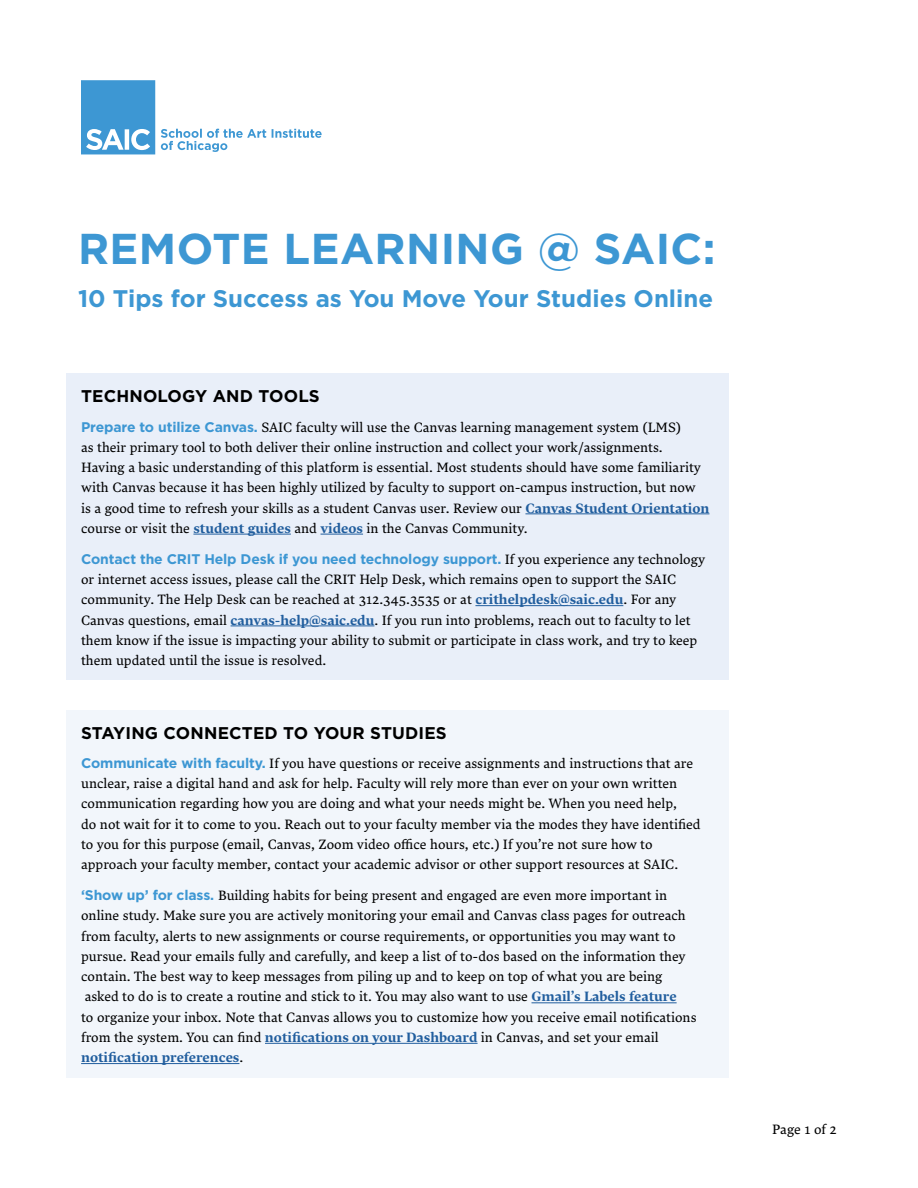
<style>
.page{position:relative;width:918px;height:1188px;background:#fff}
.page>*{position:absolute;margin:0;border:0;box-sizing:border-box;transform-origin:0 0}
.t1{font:700 43.2px "Gotham";letter-spacing:.01em;color:#3d97d3}
.t2{font:700 24px "Gotham";color:#3d97d3}
.t3{font:700 16.95px "Gotham";letter-spacing:.01em;color:#000}
.t4{font:700 13.95px "Gotham";letter-spacing:-.01em;color:#3d97d3}
.t5{font:13.5px/20.2px "Lava Std";color:#000}
.t6{font:13.5px "Lava Std Bld";color:#215e9e}
.s1{font-family:"Gotham";font-weight:700;font-size:13.95px;color:#3d97d3}
.s2{font-family:"Lava Std Bld";color:#215e9e}
.s3{font-family:"Lava Std";font-weight:400;font-size:13.5px;color:#000}
.s4{font-family:"Lava Std";color:#000}
</style>
<div class="page">
<svg style="left:272px;top:129px;width:50px;height:9px"></svg>
<svg style="left:161px;top:129px;width:105px;height:23px"></svg>
<svg style="left:81px;top:80px;width:74px;height:74px;background:#55a3d8"></svg>
<div style="left:66px;top:710px;width:663px;height:367px;background:#f2f6fb"></div>
<hr style="left:531px;top:1002px;width:146px;height:1px;background:#215e9e">
<hr style="left:265px;top:1043px;width:213px;height:1px;background:#215e9e">
<hr style="left:81px;top:1063px;width:158px;height:1px;background:#215e9e">
<div style="left:66px;top:374px;width:663px;height:306px;background:#e9eff9"></div>
<hr style="left:525px;top:514px;width:184px;height:1px;background:#215e9e">
<hr style="left:193px;top:534px;width:98px;height:1px;background:#215e9e">
<hr style="left:321px;top:534px;width:42px;height:1px;background:#215e9e">
<hr style="left:475px;top:605px;width:148px;height:1px;background:#215e9e">
<hr style="left:231px;top:626px;width:143px;height:1px;background:#215e9e">
<h1 class="t1" style="left:78px;top:223px;width:639px">REMOTE LEARNING @ SAIC:</h1>
<h2 class="t2" style="left:78px;top:284px;width:637px">10 Tips for Success as You Move Your Studies Online</h2>
<p class="t3" style="left:81px;top:386px;width:240px">TECHNOLOGY AND TOOLS</p>
<p class="t5" style="left:81px;top:416px;width:630px"><span class="s1">Prepare to utilize Canvas.</span> SAIC faculty will use the Canvas learning management system (LMS)<br>as their primary tool to both deliver their online instruction and collect your work/assignments.<br>Having a basic understanding of this platform is essential. Most students should have some familiarity with Canvas because it has been highly utilized by faculty to support on-campus instruction, but now<br>is a good time to refresh your skills as a student Canvas user. Review our <span class="s2">Canvas Student Orientation </span>course or visit the <span class="s2">student guides</span> and <span class="s2">videos</span> in the Canvas Community.</p>
<p class="t4" style="left:81px;top:550px;width:626px">Contact the CRIT Help Desk if you need technology support. <span class="s3">If you experience any technology</span></p>
<p class="t5" style="left:81px;top:569px;width:618px">or internet access issues, please call the CRIT Help Desk, which remains open to support the SAIC community. The Help Desk can be reached at 312.345.3535 or at <span class="s2">crithelpdesk@saic.edu</span>. For any Canvas questions, email <span class="s2">canvas-help@saic.edu</span>. If you run into problems, reach out to faculty to let them know if the issue is impacting your ability to submit or participate in class work, and try to keep them updated until the issue is resolved.</p>
<p class="t3" style="left:81px;top:722px;width:367px">STAYING CONNECTED TO YOUR STUDIES</p>
<p class="t5" style="left:81px;top:753px;width:621px"><span class="s1">Communicate with faculty.</span> If you have questions or receive assignments and instructions that are unclear, raise a digital hand and ask for help. Faculty will rely more than ever on your own written communication regarding how you are doing and what your needs might be. When you need help,<br>do not wait for it to come to you. Reach out to your faculty member via the modes they have identified to you for this purpose (email, Canvas, Zoom video office hours, etc.) If you’re not sure how to approach your faculty member, contact your academic advisor or other support resources at SAIC.</p>
<p class="t5" style="left:81px;top:885px;width:617px"><span class="s1">‘Show up’ for class.</span> Building habits for being present and engaged are even more important in online study. Make sure you are actively monitoring your email and Canvas class pages for outreach from faculty, alerts to new assignments or course requirements, or opportunities you may want to pursue. Read your emails fully and carefully, and keep a list of to-dos based on the information they contain. The best way to keep messages from piling up and to keep on top of what you are being asked to do is to create a routine and stick to it. You may also want to use <span class="s2">Gmail’s Labels feature<br></span>to organize your inbox. Note that Canvas allows you to customize how you receive email notifications from the system. You can find <span class="s2">notifications on your Dashboard</span> in Canvas, and set your email</p>
<p class="t6" style="left:81px;top:1049px;width:164px">notification preferences<span class="s4">.</span></p>
<p class="t5" style="left:772px;top:1119px;width:66px">Page 1 of 2</p>
</div>
